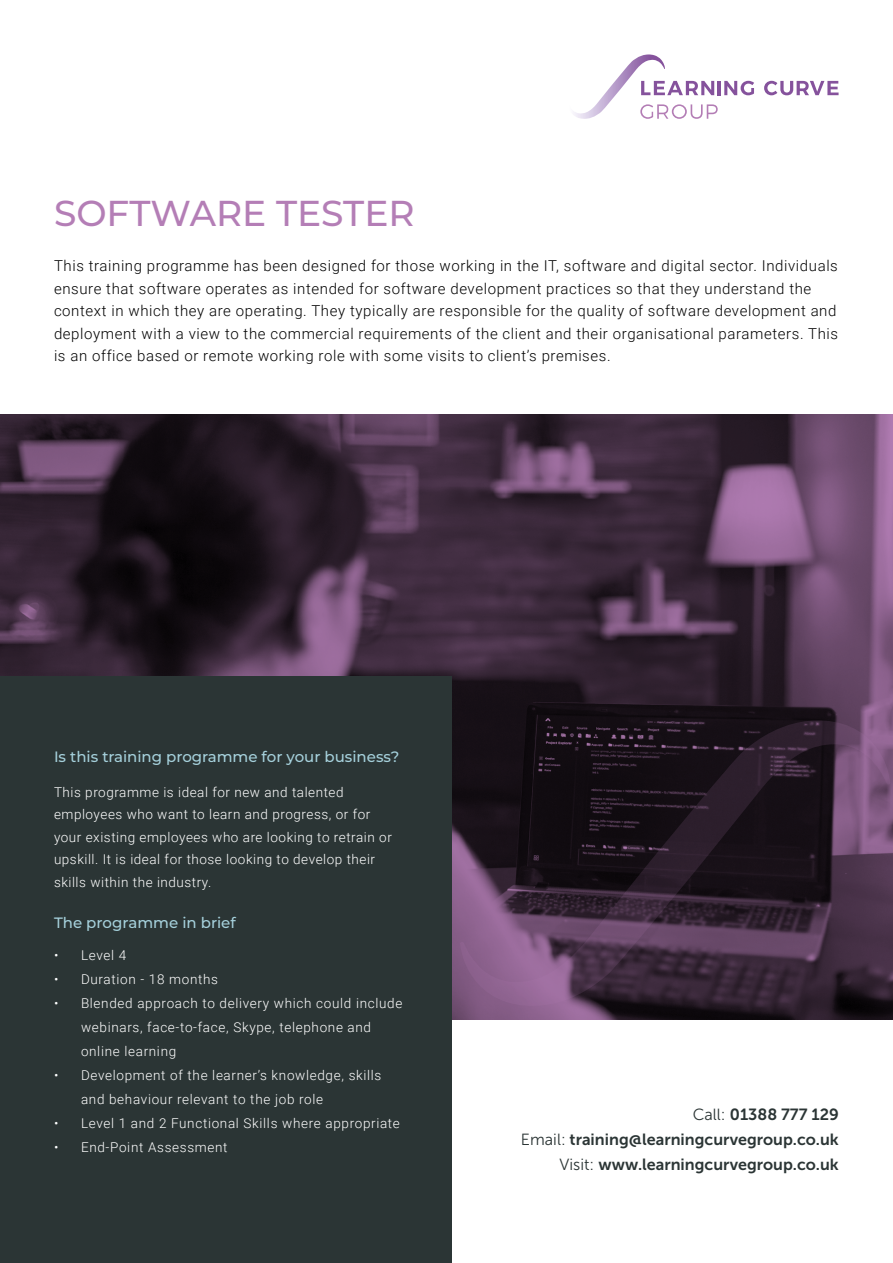
<style>
.page{position:relative;width:893px;height:1263px;background:#fff}
.page>*{position:absolute;margin:0;border:0;box-sizing:border-box;transform-origin:0 0}
.t1{font:100 36px "Montserrat";color:#b47eb6}
.t2{font:16.2px/25.3px "Museo Sans 700";color:#2b3535;text-align:right}
.t3{font:300 15px/22.5px "Roboto";letter-spacing:.04em;color:#000}
.t4{font:100 15px "Montserrat";color:#a5d0db}
.t5{font:500 15px "Montserrat";color:#a5d0db}
.t6{font:300 13.5px/22.5px "Roboto";letter-spacing:.05em;color:#fff}
.s1{font-family:"Museo Sans 300"}
</style>
<div class="page">
<svg style="left:0;top:414px;width:893px;height:605px"></svg>
<div style="left:0;top:676px;width:451px;height:587px;background:#2b3535"></div>
<svg style="left:460px;top:720px;width:430px;height:287px"></svg>
<hr style="left:718px;top:81px;width:3px;height:14px;background:#85529c">
<svg style="left:724px;top:81px;width:30px;height:14px"></svg>
<svg style="left:764px;top:81px;width:74px;height:14px"></svg>
<svg style="left:574px;top:54px;width:144px;height:65px"></svg>
<h1 class="t1" style="left:54px;top:189px;width:362px">SOFTWARE TESTER</h1>
<p class="t3" style="left:54px;top:254px;width:786px">This training programme has been designed for those working in the IT, software and digital sector. Individuals ensure that software operates as intended for software development practices so that they understand the context in which they are operating. They typically are responsible for the quality of software development and deployment with a view to the commercial requirements of the client and their organisational parameters. This is an office based or remote working role with some visits to client’s premises.</p>
<p class="t4" style="left:54px;top:746px;width:347px">Is this training programme for your business?</p>
<p class="t6" style="left:54px;top:780px;width:339px">This programme is ideal for new and talented employees who want to learn and progress, or for your existing employees who are looking to retrain or upskill. It is ideal for those looking to develop their skills within the industry.</p>
<p class="t5" style="left:54px;top:912px;width:183px">The programme in brief</p>
<p class="t6" style="left:54px;top:944px;width:74px">• Level 4</p>
<p class="t6" style="left:54px;top:968px;width:166px">• Duration - 18 months</p>
<p class="t6" style="left:81px;top:991px;width:323px;line-height:24px;text-indent:-27px">• Blended approach to delivery which could include webinars, face-to-face, Skype, telephone and online learning</p>
<p class="t6" style="left:81px;top:1063px;width:302px;line-height:24px;text-indent:-27px">• Development of the learner’s knowledge, skills and behaviour relevant to the job role</p>
<p class="t6" style="left:54px;top:1112px;width:347px">• Level 1 and 2 Functional Skills where appropriate</p>
<p class="t6" style="left:54px;top:1136px;width:175px">• End-Point Assessment</p>
<p class="t2" style="left:521px;top:1101px;width:319px"><span class="s1">Call:</span> 01388 777 129<br><span class="s1">Email:</span> training@learningcurvegroup.co.uk<br><span class="s1">Visit:</span> www.learningcurvegroup.co.uk</p>
</div>
